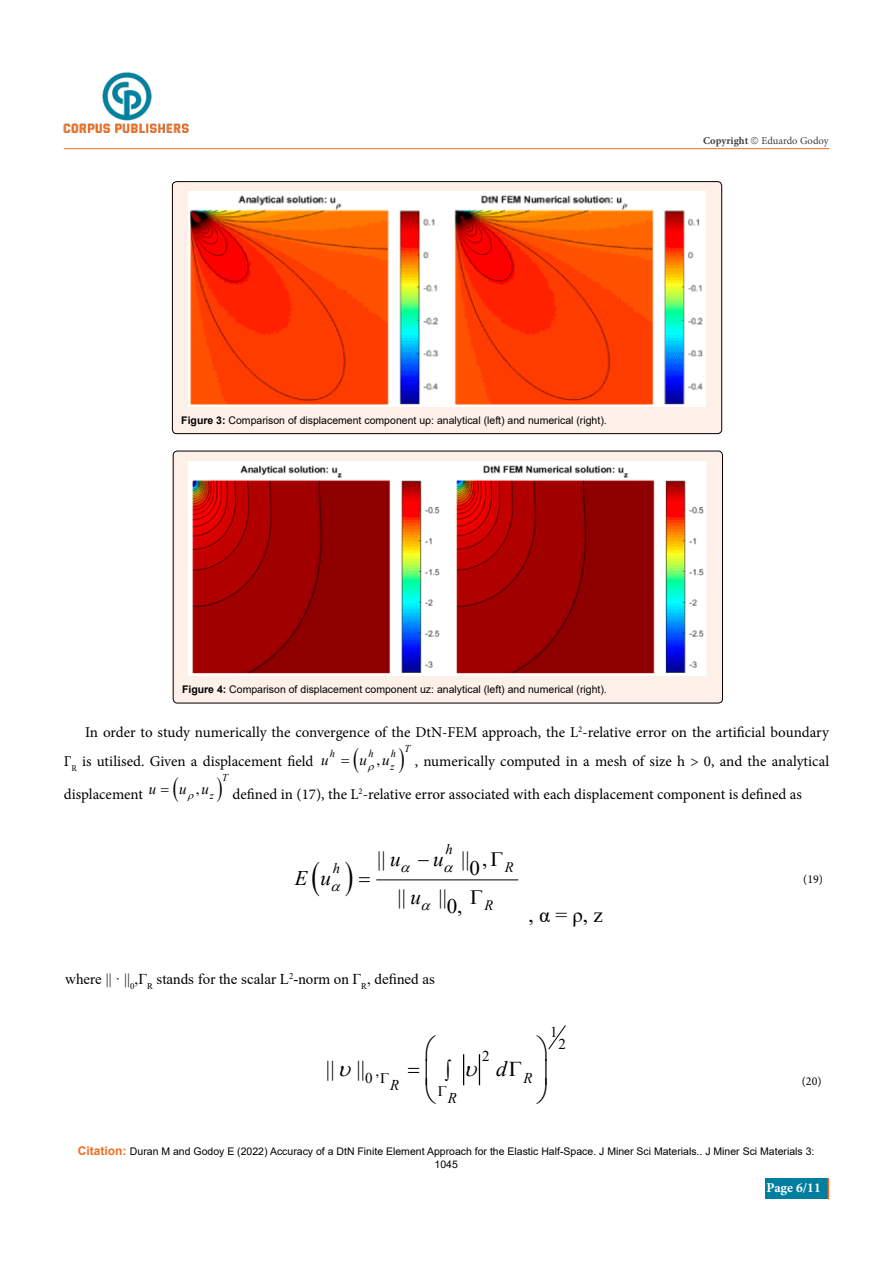
<style>
.page{position:relative;width:893px;height:1263px;background:#fff}
.page>*{position:absolute;margin:0;border:0;box-sizing:border-box;transform-origin:0 0}
.t1{font:21.6px "Times New Roman";color:#000}
.t2{font:italic 21.6px "Times New Roman";color:#000}
.t3{font:21px "Times New Roman";color:#000}
.t4{font:20.85px "Times New Roman";color:#000}
.t5{font:italic 20.85px "Times New Roman";color:#000}
.t6{font:italic 15.15px "Times New Roman";color:#000}
.t7{font:15.15px "Times New Roman";color:#000}
.t8{font:15px/29.4px "Minion Pro";color:#000}
.t9{font:15px "Times New Roman";color:#000}
.t10{font:italic 15px "Times New Roman";color:#000}
.t11{font:italic 14.4px "Times New Roman";color:#000}
.t12{font:700 13.5px "Minion Pro";color:#fff}
.t13{font:12px "Minion Pro";color:#000}
.t14{font:10.5px/12.6px "Arial";color:#000;text-align:center}
.t15{font:10.5px "Minion Pro";color:#414042}
.t16{font:700 10.5px "Minion Pro";color:#414042}
.t17{font:italic 10.5px/12.8px "Times New Roman";color:#000}
.s1{font-weight:700}
.s2{font-style:italic}
.s3{font-weight:700;font-size:12px;color:#f06d22}
</style>
<div class="page">
<hr style="left:64px;top:148px;width:765px;height:1px;background:#f06d22">
<div style="left:765px;top:1178px;width:63px;height:21px;background:#007e9f"></div>
<svg style="left:828px;top:1178px;width:1px;height:21px"></svg>
<img style="left:64px;top:73px;width:125px;height:60px">
<div style="left:172px;top:182px;width:550px;height:252px;background:#fdf0e9;border-radius:4px"></div>
<img style="left:188px;top:192px;width:518px;height:214px">
<div style="left:172px;top:181px;width:550px;height:253px;border:1px solid #000;border-radius:4px"></div>
<div style="left:173px;top:451px;width:549px;height:252px;background:#fdf0e9;border-radius:4px"></div>
<img style="left:189px;top:461px;width:518px;height:214px">
<div style="left:173px;top:451px;width:550px;height:252px;border:1px solid #000;border-radius:4px"></div>
<hr style="left:377px;top:879px;width:141px;height:1px;background:#000">
<svg style="left:463px;top:1055px;width:17px;height:29px"></svg>
<svg style="left:548px;top:1025px;width:18px;height:25px"></svg>
<p class="t16" style="left:703px;top:133px;width:47px">Copyright</p>
<p class="t15" style="left:761px;top:133px;width:69px">Eduardo Godoy</p>
<p class="t14" style="left:181px;top:414px;width:427px"><span class="s1">Figure 3:</span> Comparison of displacement component uρ: analytical (left) and numerical (right).</p>
<p class="t14" style="left:182px;top:683px;width:426px"><span class="s1">Figure 4:</span> Comparison of displacement component uz: analytical (left) and numerical (right).</p>
<h3 class="t8" style="left:64px;top:718px;width:767px;text-indent:21px">In order to study numerically the convergence of the DtN-FEM approach, the L<sup>2</sup>-relative error on the artificial boundary<br>Γ<sub>R</sub> is utilised. Given a displacement field</h3>
<p class="t17" style="left:404px;top:742px;width:7px">T</p>
<p class="t17" style="left:330px;top:746px;width:7px">h</p>
<p class="t17" style="left:368px;top:746px;width:7px">h</p>
<p class="t17" style="left:390px;top:746px;width:7px">h z</p>
<h3 class="t6" style="left:321px;top:749px;width:9px">u</h3>
<h3 class="t6" style="left:360px;top:749px;width:31px">u u</h3>
<h3 class="t8" style="left:415px;top:747px;width:416px">, numerically computed in a mesh of size h &gt; 0, and the analytical</h3>
<h3 class="t7" style="left:376px;top:749px;width:5px">,</h3>
<p class="t17" style="left:222px;top:771px;width:7px">T</p>
<h3 class="t6" style="left:149px;top:779px;width:9px">u</h3>
<h3 class="t6" style="left:179px;top:779px;width:31px">u u</h3>
<h3 class="t8" style="left:233px;top:779px;width:571px">defined in (17), the L<sup>2</sup>-relative error associated with each displacement component is defined as</h3>
<h3 class="t8" style="left:64px;top:779px;width:81px">displacement</h3>
<h3 class="t7" style="left:196px;top:778px;width:5px">,</h3>
<p class="t17" style="left:210px;top:789px;width:6px">z</p>
<h3 class="t11" style="left:445px;top:840px;width:9px">h</h3>
<h3 class="t4" style="left:377px;top:844px;width:25px">||<span class="s2">u</span></h3>
<h3 class="t4" style="left:461px;top:844px;width:28px">|| ,</h3>
<h3 class="t5" style="left:418px;top:844px;width:27px">−u</h3>
<h3 class="t4" style="left:469px;top:853px;width:12px">0</h3>
<h3 class="t11" style="left:333px;top:859px;width:9px">h</h3>
<h3 class="t11" style="left:505px;top:857px;width:10px">R</h3>
<h3 class="t11" style="left:485px;top:895px;width:10px">R</h3>
<h3 class="t5" style="left:295px;top:863px;width:38px">E u</h3>
<h3 class="t4" style="left:397px;top:882px;width:25px">||<span class="s2">u</span></h3>
<h3 class="t4" style="left:438px;top:882px;width:10px">||</h3>
<h3 class="t4" style="left:447px;top:892px;width:17px">0,</h3>
<h2 class="t3" style="left:529px;top:900px;width:76px">, α = ρ, z</h2>
<h3 class="t9" style="left:65px;top:968px;width:371px">where || · ||<sub>0</sub>,Γ<sub>R</sub> stands for the scalar L<sup>2</sup>-norm on Γ<sub>R</sub>, defined as</h3>
<h3 class="t9" style="left:482px;top:1045px;width:9px">2</h3>
<h1 class="t1" style="left:326px;top:1054px;width:41px">|| ||</h1>
<h3 class="t10" style="left:523px;top:1067px;width:11px">R</h3>
<h3 class="t10" style="left:390px;top:1074px;width:11px">R</h3>
<h3 class="t10" style="left:448px;top:1087px;width:11px">R</h3>
<h1 class="t2" style="left:496px;top:1054px;width:12px">d</h1>
<h3 class="t9" style="left:365px;top:1067px;width:9px">0</h3>
<h3 class="t9" style="left:376px;top:1061px;width:5px">,</h3>
<h3 class="t9" style="left:550px;top:1022px;width:9px">1</h3>
<h3 class="t9" style="left:558px;top:1033px;width:9px">2</h3>
<p class="t13" style="left:803px;top:871px;width:21px">(19)</p>
<p class="t13" style="left:802px;top:1073px;width:21px">(20)</p>
<p class="t14" style="left:78px;top:1145px;width:738px"><span class="s3">Citation:</span> Duran M and Godoy E (2022) Accuracy of a DtN Finite Element Approach for the Elastic Half-Space. J Miner Sci Materials.. J Miner Sci Materials 3:<br>1045</p>
<p class="t12" style="left:767px;top:1178px;width:56px">Page 6/11</p>
</div>
